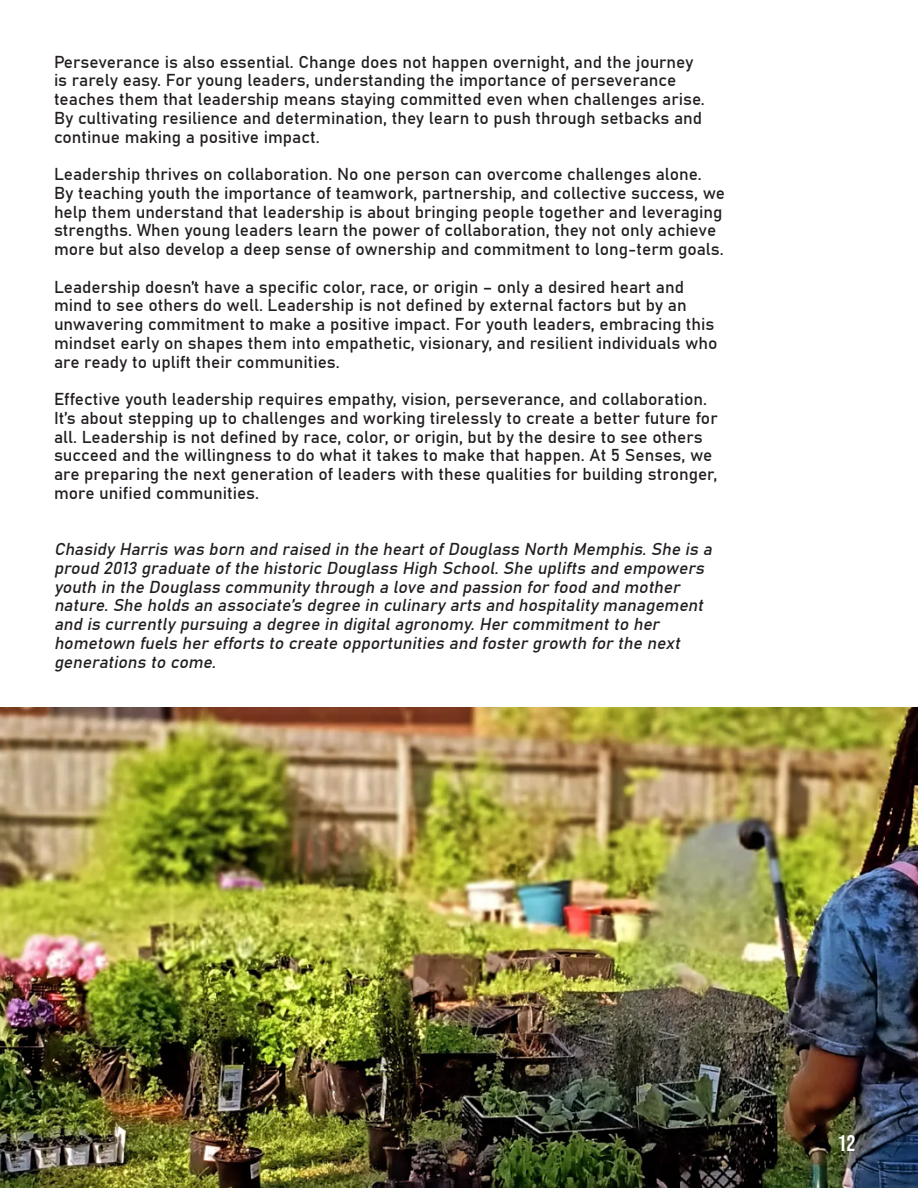
<style>
.page{position:relative;width:918px;height:1188px;background:#fff}
.page>*{position:absolute;margin:0;border:0;box-sizing:border-box;transform-origin:0 0}
.t1{font:22.5px "Bebas Neue";color:#fff}
.t2{font:17.25px/18.8px "Bahnschrift";color:#231f20}
.t3{font:italic 17.25px/18.8px "Bahnschrift";color:#231f20}
</style>
<div class="page">
<img style="left:0;top:707px;width:918px;height:481px">
<p class="t2" style="left:54px;top:51px;width:652px">Perseverance is also essential. Change does not happen overnight, and the journey is rarely easy. For young leaders, understanding the importance of perseverance teaches them that leadership means staying committed even when challenges arise.<br>By cultivating resilience and determination, they learn to push through setbacks and continue making a positive impact.</p>
<p class="t2" style="left:54px;top:164px;width:673px">Leadership thrives on collaboration. No one person can overcome challenges alone.<br>By teaching youth the importance of teamwork, partnership, and collective success, we help them understand that leadership is about bringing people together and leveraging strengths. When young leaders learn the power of collaboration, they not only achieve more but also develop a deep sense of ownership and commitment to long-term goals.</p>
<p class="t2" style="left:54px;top:276px;width:665px">Leadership doesn’t have a specific color, race, or origin – only a desired heart and mind to see others do well. Leadership is not defined by external factors but by an unwavering commitment to make a positive impact. For youth leaders, embracing this mindset early on shapes them into empathetic, visionary, and resilient individuals who are ready to uplift their communities.</p>
<p class="t2" style="left:54px;top:389px;width:665px">Effective youth leadership requires empathy, vision, perseverance, and collaboration.<br>It’s about stepping up to challenges and working tirelessly to create a better future for all. Leadership is not defined by race, color, or origin, but by the desire to see others succeed and the willingness to do what it takes to make that happen. At 5 Senses, we are preparing the next generation of leaders with these qualities for building stronger, more unified communities.</p>
<p class="t3" style="left:54px;top:539px;width:664px">Chasidy Harris was born and raised in the heartofDouglass North Memphis.She is a proud 2013 graduate ofthe historic Douglass High School.She uplifts and empowers youth in the Douglass community through a love and passion forfood and mother nature.She holds an associate’s degree in culinary arts and hospitality management and is currently pursuing a degree in digitalagronomy.Hercommitmentto her hometown fuels herefforts to create opportunities and fostergrowth forthe next generations to come.</p>
<p class="t1" style="left:838px;top:1130px;width:19px">12</p>
</div>
